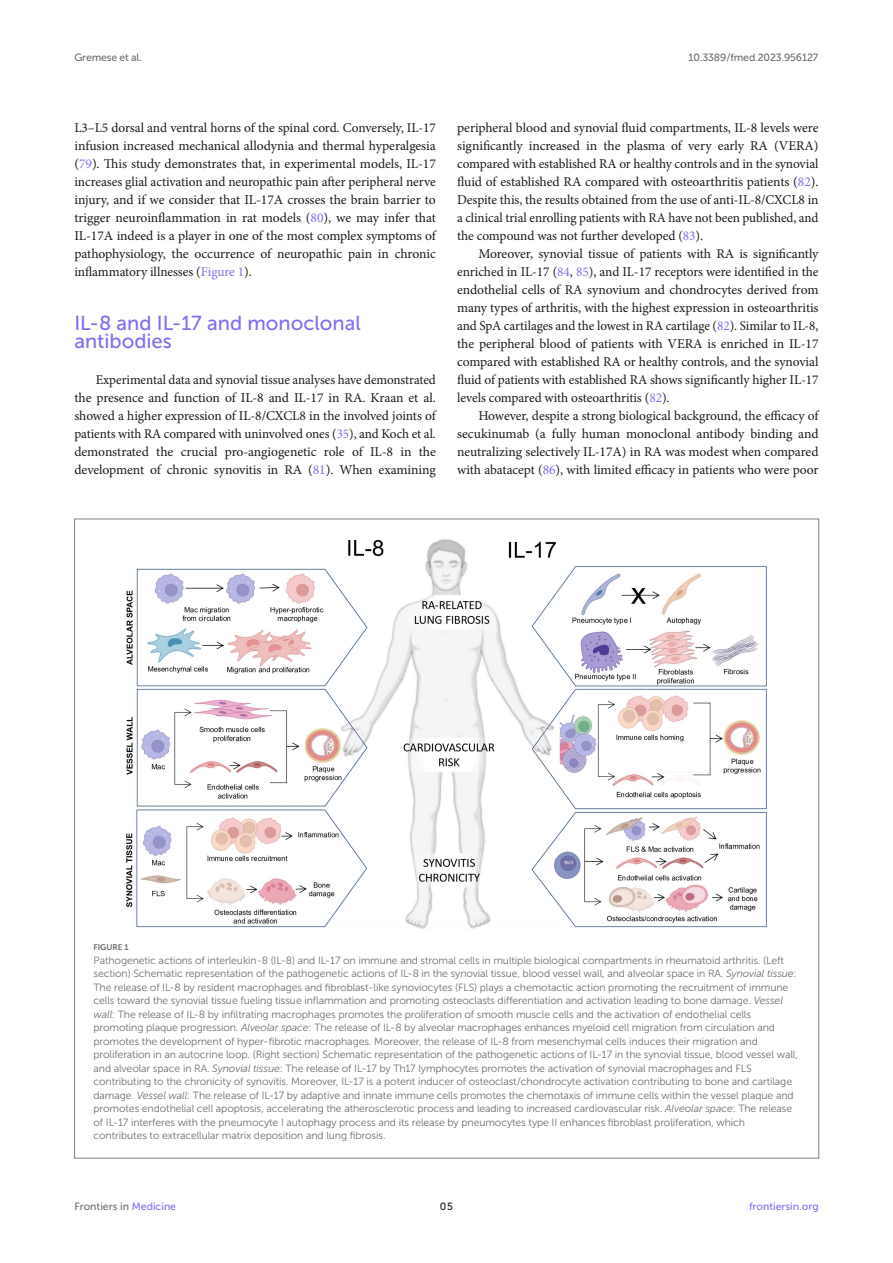
<style>
.page{position:relative;width:893px;height:1263px;background:#fff}
.page>*{position:absolute;margin:0;border:0;box-sizing:border-box;transform-origin:0 0}
.HEAD_1{font:20.25px/18px "Museo Sans 500";color:#856df0}
.TEXT{font:13.5px/18px "Minion Pro";letter-spacing:-.005em;color:#1b1c1b;text-align:justify}
.TEXT_FLUSH{font:13.5px/18px "Minion Pro";letter-spacing:-.005em;color:#1b1c1b;text-align:justify}
.FIG_LEG{font:10.5px/13.5px "Museo Sans 300";letter-spacing:-.01em;color:#706f70}
.t1{font:10.5px "Museo Sans 500";letter-spacing:-.015em;color:#706f70}
.t2{font:10.5px "Museo Sans 500";color:#856df0}
.t3{font:10.5px "Museo Sans 500";color:#1b1c1b}
.FIG_HD{font:8.25px "Museo Sans 700";letter-spacing:-.01em;color:#706f70}
.s1{color:#856df0}
.s2{font-style:italic}
</style>
<div class="page">
<img style="left:126px;top:539px;width:641px;height:390px">
<p class="t1" style="left:74px;top:51px;width:69px">Gremese et al.</p>
<p class="t1" style="left:688px;top:51px;width:131px">10.3389/fmed.2023.956127</p>
<p class="TEXT" style="left:74px;top:119px;width:363px">L3–L5 dorsal and ventral horns of the spinal cord. Conversely, IL-17 infusion increased mechanical allodynia and thermal hyperalgesia (<span class="s1">79</span>). This study demonstrates that, in experimental models, IL-17 increases glial activation and neuropathic pain after peripheral nerve injury, and if we consider that IL-17A crosses the brain barrier to trigger neuroinflammation in rat models (<span class="s1">80</span>), we may infer that IL-17A indeed is a player in one of the most complex symptoms of pathophysiology, the occurrence of neuropathic pain in chronic inflammatory illnesses (<span class="s1">Figure 1</span>).</p>
<p class="HEAD_1" style="left:74px;top:314px;width:288px">IL-8 and IL-17 and monoclonal antibodies</p>
<p class="TEXT_FLUSH" style="left:74px;top:371px;width:363px;text-indent:21px">Experimental data and synovial tissue analyses have demonstrated the presence and function of IL-8 and IL-17 in RA. Kraan et al. showed a higher expression of IL-8/CXCL8 in the involved joints of patients with RA compared with uninvolved ones (<span class="s1">35</span>), and Koch et al. demonstrated the crucial pro-angiogenetic role of IL-8 in the development of chronic synovitis in RA (<span class="s1">81</span>). When examining</p>
<p class="TEXT_FLUSH" style="left:457px;top:119px;width:363px">peripheral blood and synovial fluid compartments, IL-8 levels were significantly increased in the plasma of very early RA (VERA) compared with established RA or healthy controls and in the synovial fluid of established RA compared with osteoarthritis patients (<span class="s1">82</span>).<br>Despite this, the results obtained from the use of anti-IL-8/CXCL8 in a clinical trial enrolling patients with RA have not been published, and the compound was not further developed (<span class="s1">83</span>).</p>
<p class="TEXT" style="left:457px;top:245px;width:363px;text-indent:21px">Moreover, synovial tissue of patients with RA is significantly enriched in IL-17 (<span class="s1">84</span>, <span class="s1">85</span>), and IL-17 receptors were identified in the endothelial cells of RA synovium and chondrocytes derived from many types of arthritis, with the highest expression in osteoarthritis and SpA cartilages and the lowest in RA cartilage (<span class="s1">82</span>). Similar to IL-8, the peripheral blood of patients with VERA is enriched in IL-17 compared with established RA or healthy controls, and the synovial fluid of patients with established RA shows significantly higher IL-17 levels compared with osteoarthritis (<span class="s1">82</span>).</p>
<p class="TEXT" style="left:457px;top:407px;width:363px;text-indent:21px">However, despite a strong biological background, the efficacy of secukinumab (a fully human monoclonal antibody binding and neutralizing selectively IL-17A) in RA was modest when compared with abatacept (<span class="s1">86</span>), with limited efficacy in patients who were poor</p>
<p class="FIG_HD" style="left:94px;top:943px;width:37px">FIGURE 1</p>
<p class="FIG_LEG" style="left:94px;top:953px;width:706px">Pathogenetic actions of interleukin-8 (IL-8) and IL-17 on immune and stromal cells in multiple biological compartments in rheumatoid arthritis. (Left section) Schematic representation of the pathogenetic actions of IL-8 in the synovial tissue, blood vessel wall, and alveolar space in RA. <span class="s2">Synovial tissue</span>:<br>The release of IL-8 by resident macrophages and fibroblast-like synoviocytes (FLS) plays a chemotactic action promoting the recruitment of immune cells toward the synovial tissue fueling tissue inflammation and promoting osteoclasts differentiation and activation leading to bone damage. <span class="s2">Vessel wall</span>: The release of IL-8 by infiltrating macrophages promotes the proliferation of smooth muscle cells and the activation of endothelial cells promoting plaque progression. <span class="s2">Alveolar space</span>: The release of IL-8 by alveolar macrophages enhances myeloid cell migration from circulation and promotes the development of hyper-fibrotic macrophages. Moreover, the release of IL-8 from mesenchymal cells induces their migration and proliferation in an autocrine loop. (Right section) Schematic representation of the pathogenetic actions of IL-17 in the synovial tissue, blood vessel wall, and alveolar space in RA. <span class="s2">Synovial tissue</span>: The release of IL-17 by Th17 lymphocytes promotes the activation of synovial macrophages and FLS contributing to the chronicity of synovitis. Moreover, IL-17 is a potent inducer of osteoclast/chondrocyte activation contributing to bone and cartilage damage. <span class="s2">Vessel wall</span>: The release of IL-17 by adaptive and innate immune cells promotes the chemotaxis of immune cells within the vessel plaque and promotes endothelial cell apoptosis, accelerating the atherosclerotic process and leading to increased cardiovascular risk. <span class="s2">Alveolar space</span>: The release of IL-17 interferes with the pneumocyte I autophagy process and its release by pneumocytes type II enhances fibroblast proliferation, which contributes to extracellular matrix deposition and lung fibrosis.</p>
<p class="t1" style="left:74px;top:1200px;width:103px">Frontiers in <span class="s1">Medicine</span></p>
<p class="t3" style="left:440px;top:1200px;width:14px">05</p>
<p class="t2" style="left:749px;top:1200px;width:71px">frontiersin.org</p>
</div>
